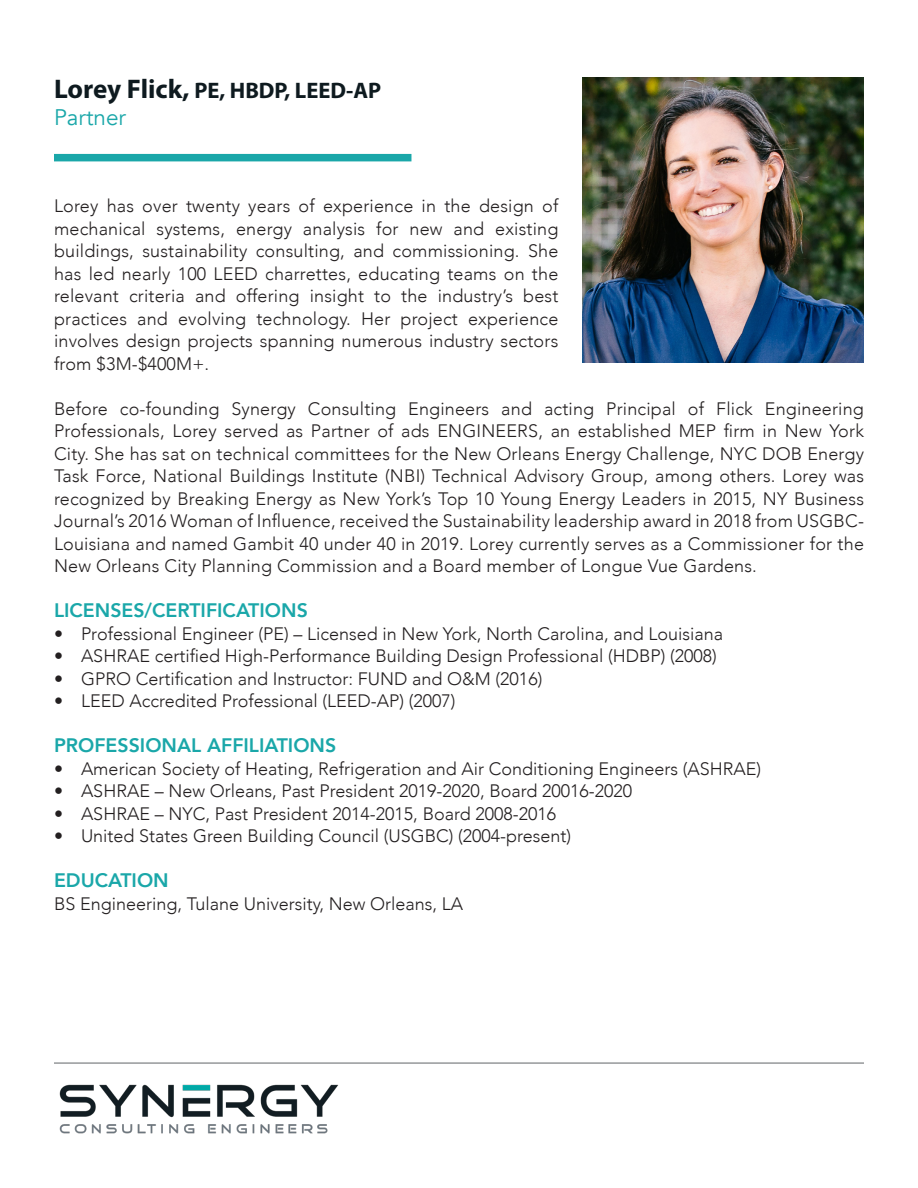
<style>
.page{position:relative;width:918px;height:1188px;background:#fff}
.page>*{position:absolute;margin:0;border:0;box-sizing:border-box;transform-origin:0 0}
.t1{font:700 22.5px "Myriad Pro";color:#0e1a1f}
.t2{font:22.5px "Avenir";color:#1aa7a9}
.t3{font:800 19.5px "Avenir";color:#1aa7a9}
.t4{font:300 18px/22.5px "Avenir";color:#231f20;text-align:justify}
.s1{font-size:27px}
</style>
<div class="page">
<img style="left:59px;top:1084px;width:280px;height:50px">
<div style="left:54px;top:154px;width:357px;height:7px;background:#1aa7a9"></div>
<hr style="left:54px;top:1062px;width:810px;height:2px;background:#95989a">
<img style="left:582px;top:78px;width:282px;height:285px">
<p class="t1" style="left:54px;top:76px;width:329px"><span class="s1">Lorey Flick,</span> PE, HBDP, LEED-AP</p>
<p class="t2" style="left:54px;top:104px;width:74px">Partner</p>
<p class="t4" style="left:54px;top:195px;width:506px">Lorey has over twenty years of experience in the design of mechanical systems, energy analysis for new and existing buildings, sustainability consulting, and commissioning. She has led nearly 100 LEED charrettes, educating teams on the relevant criteria and offering insight to the industry’s best practices and evolving technology. Her project experience involves design projects spanning numerous industry sectors from $3M-$400M+.</p>
<p class="t4" style="left:54px;top:397px;width:812px">Before co-founding Synergy Consulting Engineers and acting Principal of Flick Engineering Professionals, Lorey served as Partner of ads ENGINEERS, an established MEP firm in New York City. She has sat on technical committees for the New Orleans Energy Challenge, NYC DOB Energy Task Force, National Buildings Institute (NBI) Technical Advisory Group, among others. Lorey was recognized by Breaking Energy as New York’s Top 10 Young Energy Leaders in 2015, NY Business Journal’s 2016 Woman of Influence, received the Sustainability leadership award in 2018 from USGBC-Louisiana and named Gambit 40 under 40 in 2019. Lorey currently serves as a Commissioner for the New Orleans City Planning Commission and a Board member of Longue Vue Gardens.</p>
<p class="t3" style="left:54px;top:595px;width:255px">LICENSES/CERTIFICATIONS</p>
<p class="t4" style="left:54px;top:622px;width:671px">• Professional Engineer (PE) – Licensed in New York, North Carolina, and Louisiana</p>
<p class="t4" style="left:54px;top:645px;width:665px">• ASHRAE certified High-Performance Building Design Professional (HDBP) (2008)</p>
<p class="t4" style="left:54px;top:667px;width:490px">• GPRO Certification and Instructor: FUND and O&amp;M (2016)</p>
<p class="t4" style="left:54px;top:690px;width:403px">• LEED Accredited Professional (LEED-AP) (2007)</p>
<p class="t3" style="left:54px;top:730px;width:284px">PROFESSIONAL AFFILIATIONS</p>
<p class="t4" style="left:54px;top:757px;width:709px">• American Society of Heating, Refrigeration and Air Conditioning Engineers (ASHRAE)</p>
<p class="t4" style="left:54px;top:780px;width:580px">• ASHRAE – New Orleans, Past President 2019-2020, Board 20016-2020</p>
<p class="t4" style="left:54px;top:802px;width:504px">• ASHRAE – NYC, Past President 2014-2015, Board 2008-2016</p>
<p class="t4" style="left:54px;top:825px;width:519px">• United States Green Building Council (USGBC) (2004-present)</p>
<p class="t3" style="left:54px;top:865px;width:116px">EDUCATION</p>
<p class="t4" style="left:54px;top:892px;width:411px">BS Engineering, Tulane University, New Orleans, LA</p>
</div>
